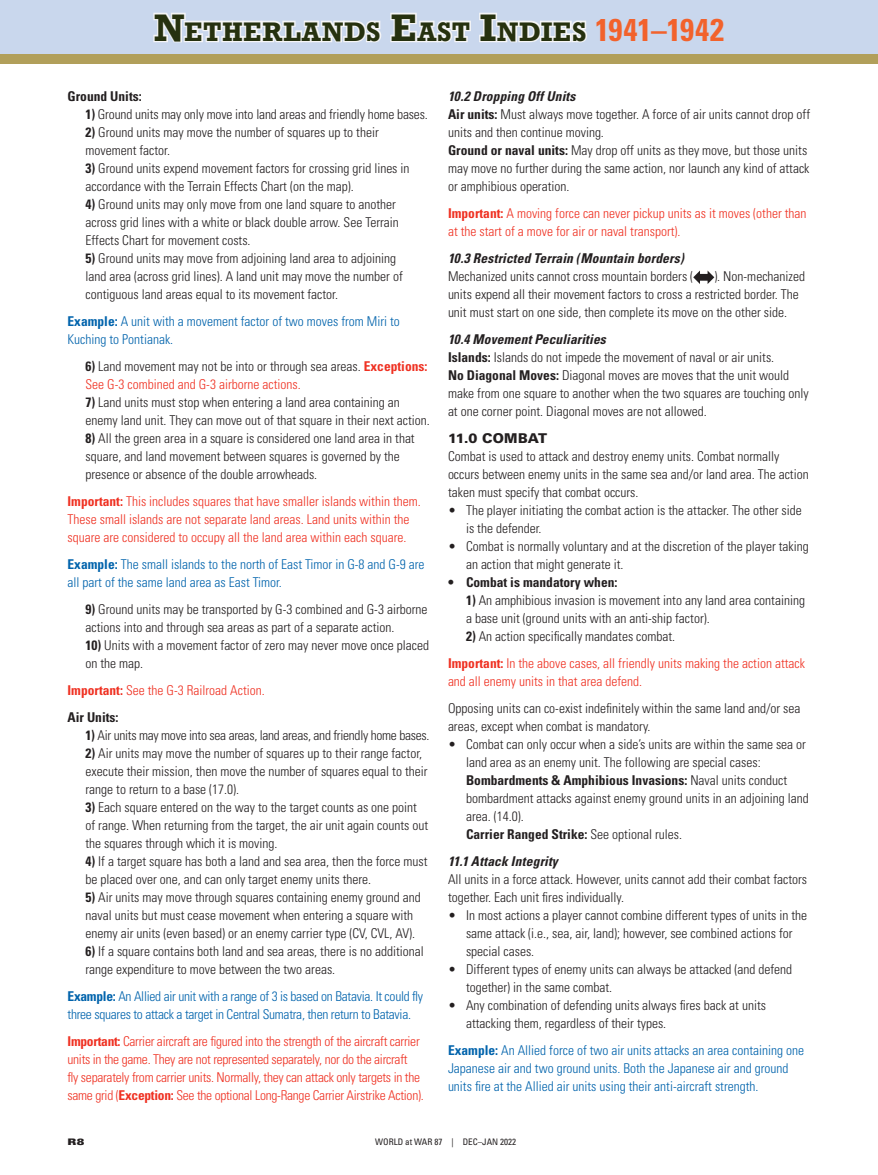
<style>
.page{position:relative;width:878px;height:1175px;background:#fff}
.page>*{position:absolute;margin:0;border:0;box-sizing:border-box;transform-origin:0 0}
.t1{font:700 25.2px "Rockwell";letter-spacing:.025em;color:#26310f}
.t2{font:300 condensed 13.5px/18px "Univers";color:#231f20}
.t3{font:300 condensed 13.5px/18px "Univers";color:#ef3122}
.t4{font:300 condensed 13.5px/18px "Univers";color:#0163ac}
.t5{font:300 condensed 13.5px/18px "Univers";letter-spacing:-.02em;color:#ef3122}
.t6{font:300 condensed 13.5px/18px "Univers";letter-spacing:-.02em;color:#0163ac}
.t7{font:300 condensed 13.5px "Univers";letter-spacing:-.02em;color:#231f20}
.t8{font:italic 700 condensed 13.5px "Univers";letter-spacing:.01em;color:#231f20}
.t9{font:700 condensed 13.5px "Univers";color:#231f20}
.t10{font:900 13.5px "Univers";letter-spacing:.005em;color:#231f20}
.t11{font:condensed 9px "Univers";color:#231f20}
.t12{font:900 expanded 9px "Univers";color:#231f20}
.s1{font-size:36px;color:#f5f5f6}
.s2{color:#f5f5f6}
.s3{font-size:36px}
.s4{font-family:"Univers";font-stretch:condensed;font-size:31.5px;color:#f2622c}
.s5{font-weight:700}
.s6{font-weight:700;color:#ef3122}
.s7{color:#ef3122}
.s8{font-weight:700;color:#231f20}
.s9{font-weight:700;font-style:italic}
.s10{color:#231f20}
</style>
<div class="page">
<svg style="left:693px;top:270px;width:21px;height:14px"></svg>
<div style="left:0;top:0;width:878px;height:54px;background:#c9d7ed"></div>
<div style="left:0;top:54px;width:878px;height:9px;background:#b19f5a"></div>
<h1 class="t1" style="left:154px;top:15px;width:571px"><span class="s1">N</span>ETHERLAN<span class="s2">DS</span> <span class="s3">E</span><span class="s2">AST</span> <span class="s1">I</span>N<span class="s2">D</span>I<span class="s2">ES</span> <span class="s4">1941–1942</span></h1>
<p class="t9" style="left:68px;top:88px;width:76px">Ground Units:</p>
<p class="t2" style="left:85px;top:105px;width:344px"><span class="s5">1)</span> Ground units may only move into land areas and friendly home bases.</p>
<p class="t2" style="left:85px;top:123px;width:295px"><span class="s5">2)</span> Ground units may move the number of squares up to their movement factor.</p>
<p class="t2" style="left:85px;top:159px;width:325px"><span class="s5">3)</span> Ground units expend movement factors for crossing grid lines in accordance with the Terrain Effects Chart (on the map).</p>
<p class="t2" style="left:85px;top:195px;width:315px"><span class="s5">4)</span> Ground units may only move from one land square to another across grid lines with a white or black double arrow. See Terrain<br>Effects Chart for movement costs.</p>
<p class="t2" style="left:85px;top:249px;width:319px"><span class="s5">5)</span> Ground units may move from adjoining land area to adjoining land area (across grid lines). A land unit may move the number of contiguous land areas equal to its movement factor.</p>
<p class="t4" style="left:68px;top:312px;width:334px"><span class="s5">Example:</span> A unit with a movement factor of two moves from Miri to<br>Kuching to Pontianak.</p>
<p class="t2" style="left:85px;top:357px;width:343px"><span class="s5">6)</span> Land movement may not be into or through sea areas. <span class="s6">Exceptions:<br></span><span class="s7">See G-3 combined and G-3 airborne actions.</span></p>
<p class="t2" style="left:85px;top:393px;width:346px"><span class="s5">7)</span> Land units must stop when entering a land area containing an enemy land unit. They can move out of that square in their next action.</p>
<p class="t2" style="left:85px;top:429px;width:331px"><span class="s5">8)</span> All the green area in a square is considered one land area in that square, and land movement between squares is governed by the presence or absence of the double arrowheads.</p>
<p class="t3" style="left:68px;top:492px;width:355px"><span class="s5">Important:</span> This includes squares that have smaller islands within them.<br>These small islands are not separate land areas. Land units within the square are considered to occupy all the land area within each square.</p>
<p class="t4" style="left:68px;top:555px;width:358px"><span class="s5">Example:</span> The small islands to the north of East Timor in G-8 and G-9 are all part of the same land area as East Timor.</p>
<p class="t2" style="left:85px;top:600px;width:343px"><span class="s5">9)</span> Ground units may be transported by G-3 combined and G-3 airborne actions into and through sea areas as part of a separate action.</p>
<p class="t2" style="left:85px;top:636px;width:345px"><span class="s5">10)</span> Units with a movement factor of zero may never move once placed on the map.</p>
<p class="t3" style="left:68px;top:677px;width:199px;line-height:27px"><span class="s5">Important:</span> See the G-3 Railroad Action.<br><span class="s8">Air Units:</span></p>
<p class="t7" style="left:85px;top:727px;width:345px"><span class="s5">1)</span> Air units may move into sea areas, land areas, and friendly home bases.</p>
<p class="t2" style="left:85px;top:744px;width:343px"><span class="s5">2)</span> Air units may move the number of squares up to their range factor, execute their mission, then move the number of squares equal to their range to return to a base (17.0).</p>
<p class="t2" style="left:85px;top:798px;width:344px"><span class="s5">3)</span> Each square entered on the way to the target counts as one point of range. When returning from the target, the air unit again counts out the squares through which it is moving.</p>
<p class="t2" style="left:85px;top:852px;width:343px"><span class="s5">4)</span> If a target square has both a land and sea area, then the force must be placed over one, and can only target enemy units there.</p>
<p class="t2" style="left:85px;top:888px;width:337px"><span class="s5">5)</span> Air units may move through squares containing enemy ground and naval units but must cease movement when entering a square with enemy air units (even based) or an enemy carrier type (CV, CVL, AV).</p>
<p class="t2" style="left:85px;top:942px;width:340px"><span class="s5">6)</span> If a square contains both land and sea areas, there is no additional range expenditure to move between the two areas.</p>
<p class="t6" style="left:68px;top:987px;width:357px"><span class="s5">Example:</span> An Allied air unit with a range of 3 is based on Batavia. It could fly three squares to attack a target in Central Sumatra, then return to Batavia.</p>
<p class="t5" style="left:68px;top:1032px;width:358px"><span class="s5">Important:</span> Carrier aircraft are figured into the strength of the aircraft carrier units in the game. They are not represented separately, nor do the aircraft<br>fly separately from carrier units. Normally, they can attack only targets in the same grid (<span class="s5">Exception:</span> See the optional Long-Range Carrier Airstrike Action).</p>
<p class="t2" style="left:448px;top:87px;width:363px"><span class="s9">10.2 Dropping Off Units<br></span><span class="s5">Air units:</span> Must always move together. A force of air units cannot drop off units and then continue moving.<br><span class="s5">Ground or naval units:</span> May drop off units as they move, but those units may move no further during the same action, nor launch any kind of attack or amphibious operation.</p>
<p class="t3" style="left:448px;top:204px;width:360px"><span class="s5">Important:</span> A moving force can never pickup units as it moves (other than at the start of a move for air or naval transport).</p>
<p class="t8" style="left:448px;top:250px;width:237px">10.3 Restricted Terrain (Mountain borders)</p>
<p class="t2" style="left:448px;top:267px;width:247px">Mechanized units cannot cross mountain borders (</p>
<p class="t2" style="left:448px;top:267px;width:358px;text-indent:266px">). Non-mechanized units expend all their movement factors to cross a restricted border. The unit must start on one side, then complete its move on the other side.</p>
<p class="t2" style="left:448px;top:330px;width:362px"><span class="s9">10.4 Movement Peculiarities<br></span><span class="s5">Islands:</span> Islands do not impede the movement of naval or air units.<br><span class="s5">No Diagonal Moves:</span> Diagonal moves are moves that the unit would make from one square to another when the two squares are touching only at one corner point. Diagonal moves are not allowed.</p>
<p class="t10" style="left:448px;top:430px;width:101px">11.0 COMBAT</p>
<p class="t2" style="left:448px;top:447px;width:362px">Combat is used to attack and destroy enemy units. Combat normally occurs between enemy units in the same sea and/or land area. The action taken must specify that combat occurs.</p>
<p class="t2" style="left:466px;top:501px;width:337px;text-indent:-18px">• The player initiating the combat action is the attacker. The other side is the defender.</p>
<p class="t2" style="left:466px;top:537px;width:344px;text-indent:-18px">• Combat is normally voluntary and at the discretion of the player taking an action that might generate it.</p>
<p class="t9" style="left:448px;top:574px;width:171px">• Combat is mandatory when:</p>
<p class="t2" style="left:466px;top:591px;width:340px"><span class="s5">1)</span> An amphibious invasion is movement into any land area containing a base unit (ground units with an anti-ship factor).</p>
<p class="t3" style="left:448px;top:623px;width:358px;line-height:27px;text-indent:18px"><span class="s8">2)</span> <span class="s10">An action specifically mandates combat.<br></span><span class="s5">Important:</span> In the above cases, all friendly units making the action attack</p>
<p class="t3" style="left:448px;top:672px;width:196px">and all enemy units in that area defend.</p>
<p class="t2" style="left:448px;top:699px;width:354px">Opposing units can co-exist indefinitely within the same land and/or sea areas, except when combat is mandatory.</p>
<p class="t2" style="left:466px;top:735px;width:344px;text-indent:-18px">• Combat can only occur when a side’s units are within the same sea or land area as an enemy unit. The following are special cases:<br><span class="s5">Bombardments &amp; Amphibious Invasions:</span> Naval units conduct bombardment attacks against enemy ground units in an adjoining land area. (14.0).<br><span class="s5">Carrier Ranged Strike:</span> See optional rules.</p>
<p class="t8" style="left:448px;top:853px;width:111px">11.1 Attack Integrity</p>
<p class="t2" style="left:448px;top:870px;width:360px">All units in a force attack. However, units cannot add their combat factors together. Each unit fires individually.</p>
<p class="t2" style="left:466px;top:906px;width:343px;text-indent:-18px">• In most actions a player cannot combine different types of units in the same attack (i.e., sea, air, land); however, see combined actions for special cases.</p>
<p class="t2" style="left:466px;top:960px;width:328px;text-indent:-18px">• Different types of enemy units can always be attacked (and defend together) in the same combat.</p>
<p class="t2" style="left:466px;top:996px;width:301px;text-indent:-18px">• Any combination of defending units always fires back at units attacking them, regardless of their types.</p>
<p class="t4" style="left:448px;top:1041px;width:358px"><span class="s5">Example:</span> An Allied force of two air units attacks an area containing one<br>Japanese air and two ground units. Both the Japanese air and ground units fire at the Allied air units using their anti-aircraft strength.</p>
<p class="t12" style="left:68px;top:1136px;width:18px">R8</p>
<p class="t11" style="left:375px;top:1135px;width:142px">WORLD at WAR 87 | DEC–JAN 2022</p>
</div>
